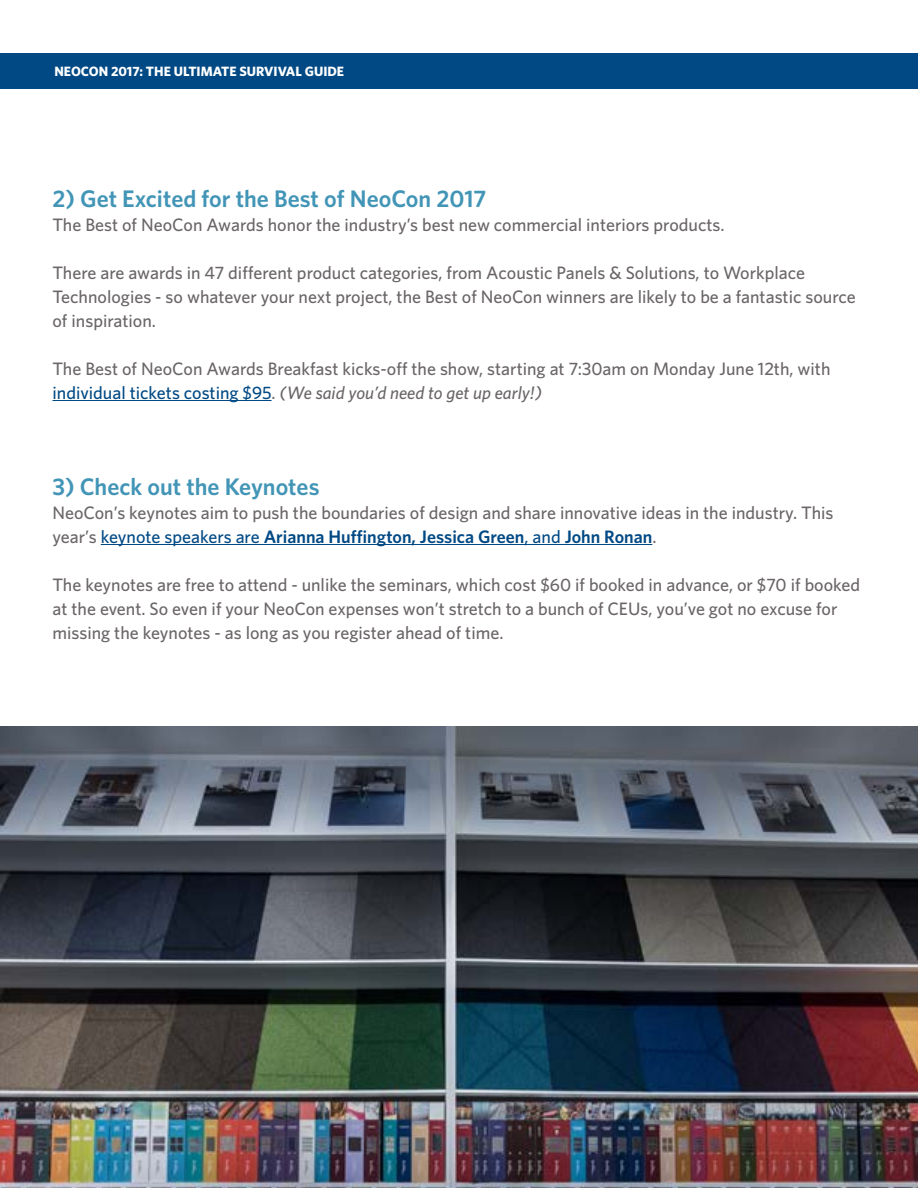
<style>
.page{position:relative;width:918px;height:1188px;background:#fff}
.page>*{position:absolute;margin:0;border:0;box-sizing:border-box;transform-origin:0 0}
.t1{font:600 24px "Whitney";color:#4295b6}
.t2{font:500 18px/24px "Whitney";color:#6a6566}
.t3{font:700 13.5px "Whitney";color:#fff}
.s1{color:#004984}
.s2{font-style:italic}
.s3{font-weight:600;color:#004984}
</style>
<div class="page">
<div style="left:0;top:53px;width:918px;height:35px;background:#004984"></div>
<hr style="left:52px;top:400px;width:220px;height:1px;background:#004984">
<hr style="left:101px;top:544px;width:551px;height:1px;background:#004984">
<img style="left:0;top:726px;width:918px;height:462px">
<p class="t3" style="left:54px;top:62px;width:291px">NEOCON 2017: THE ULTIMATE SURVIVAL GUIDE</p>
<h1 class="t1" style="left:52px;top:182px;width:435px">2) Get Excited for the Best of NeoCon 2017</h1>
<p class="t2" style="left:52px;top:212px;width:674px">The Best of NeoCon Awards honor the industry’s best new commercial interiors products.</p>
<p class="t2" style="left:52px;top:260px;width:805px">There are awards in 47 different product categories, from Acoustic Panels &amp; Solutions, to Workplace<br>Technologies - so whatever your next project, the Best of NeoCon winners are likely to be a fantastic source of inspiration.</p>
<p class="t2" style="left:52px;top:356px;width:780px">The Best of NeoCon Awards Breakfast kicks-off the show, starting at 7:30am on Monday June 12th, with <span class="s1">individual tickets costing $95</span>. <span class="s2">(We said you’d need to get up early!)</span></p>
<h1 class="t1" style="left:52px;top:470px;width:269px">3) Check out the Keynotes</h1>
<p class="t2" style="left:52px;top:500px;width:783px">NeoCon’s keynotes aim to push the boundaries of design and share innovative ideas in the industry. This year’s <span class="s1">keynote speakers are</span> <span class="s3">Arianna Huffington, Jessica Green</span><span class="s1">, and</span> <span class="s3">John Ronan</span>.</p>
<p class="t2" style="left:52px;top:572px;width:809px">The keynotes are free to attend - unlike the seminars, which cost $60 if booked in advance, or $70 if booked at the event. So even if your NeoCon expenses won’t stretch to a bunch of CEUs, you’ve got no excuse for missing the keynotes - as long as you register ahead of time.</p>
</div>
